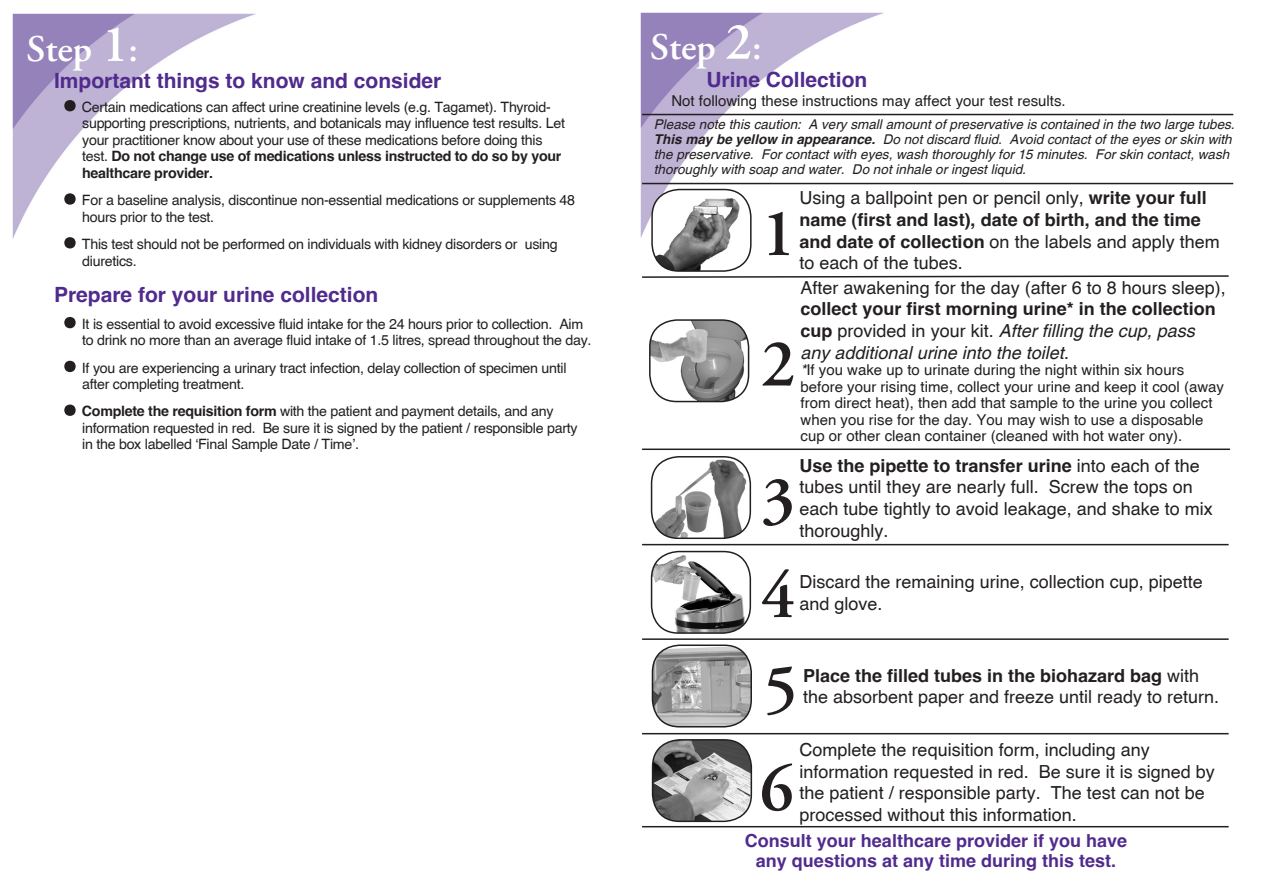
<style>
.page{position:relative;width:1263px;height:893px;background:#fff}
.page>*{position:absolute;margin:0;border:0;box-sizing:border-box;transform-origin:0 0}
.t1{font:600 67.5px "Adobe Garamond";color:#231f20}
.t2{font:600 37.5px "Adobe Garamond";color:#fff}
.t3{font:700 21px "Helvetica";color:#502b8d}
.t4{font:18px/21.6px "Helvetica";color:#231f20}
.t5{font:700 18px/21.6px "Helvetica";color:#231f20}
.t6{font:700 18px "Helvetica";color:#502b8d}
.t7{font:15px/16.5px "Helvetica";color:#231f20}
.body_copy_indented{font:14.25px/16.5px "Helvetica";letter-spacing:-.02em;color:#231f20}
.body_copy_indented-2{font:italic 13.5px/15px "Helvetica";color:#231f20}
.s1{font-size:52.5px}
.s2{font-weight:700}
.s3{font-weight:400}
.s4{font-style:italic}
</style>
<div class="page">
<img style="left:640px;top:12px;width:271px;height:249px">
<img style="left:12px;top:13px;width:244px;height:226px">
<svg style="left:642px;top:275px;width:587px;height:3px"></svg>
<hr style="left:642px;top:183px;width:591px;height:1px;background:#231f20">
<hr style="left:642px;top:114px;width:591px;height:1px;background:#231f20">
<hr style="left:642px;top:448px;width:588px;height:2px;background:#231f20">
<hr style="left:642px;top:544px;width:586px;height:1px;background:#231f20">
<hr style="left:642px;top:638px;width:586px;height:2px;background:#231f20">
<hr style="left:642px;top:733px;width:586px;height:1px;background:#231f20">
<hr style="left:642px;top:826px;width:586px;height:1px;background:#231f20">
<img style="left:650px;top:320px;width:98px;height:82px">
<div style="left:649px;top:319px;width:100px;height:83px;border:2px solid #231f20;border-radius:27px"></div>
<div style="left:652px;top:190px;width:99px;height:81px;background:#fff;border-radius:27px"></div>
<img style="left:652px;top:194px;width:92px;height:77px">
<div style="left:651px;top:189px;width:100px;height:83px;border:2px solid #231f20;border-radius:27px"></div>
<img style="left:651px;top:457px;width:97px;height:81px">
<div style="left:651px;top:456px;width:100px;height:83px;border:2px solid #231f20;border-radius:27px"></div>
<img style="left:651px;top:552px;width:99px;height:81px">
<div style="left:651px;top:551px;width:100px;height:83px;border:2px solid #231f20;border-radius:27px"></div>
<img style="left:652px;top:646px;width:99px;height:81px">
<div style="left:652px;top:644px;width:100px;height:83px;border:2px solid #231f20;border-radius:27px"></div>
<img style="left:652px;top:740px;width:99px;height:81px">
<div style="left:652px;top:739px;width:100px;height:83px;border:2px solid #231f20;border-radius:27px"></div>
<p class="t2" style="left:27px;top:28px;width:113px">Step <span class="s1">1</span>:</p>
<p class="t3" style="left:54px;top:67px;width:389px">Important things to know and consider</p>
<p class="body_copy_indented" style="left:82px;top:98px;width:484px;text-indent:-25px"><span class="s1">•</span> Certain medications can affect urine creatinine levels (e.g. Tagamet). Thyroid&shy;supporting prescriptions, nutrients, and botanicals may influence test results. Let your practitioner know about your use of these medications before doing this test. <span class="s2">Do not change use of medications unless instructed to do so by your healthcare provider.</span></p>
<p class="body_copy_indented" style="left:82px;top:192px;width:494px;text-indent:-25px"><span class="s1">•</span> For a baseline analysis, discontinue non-essential medications or supplements 48 hours prior to the test.</p>
<p class="body_copy_indented" style="left:82px;top:235px;width:477px;text-indent:-25px"><span class="s1">•</span> This test should not be performed on individuals with kidney disorders or using diuretics.</p>
<p class="t3" style="left:54px;top:281px;width:326px">Prepare for your urine collection</p>
<p class="body_copy_indented" style="left:82px;top:315px;width:511px;text-indent:-25px"><span class="s1">•</span> It is essential to avoid excessive fluid intake for the 24 hours prior to collection. Aim to drink no more than an average fluid intake of 1.5 litres, spread throughout the day.</p>
<p class="body_copy_indented" style="left:82px;top:359px;width:486px;text-indent:-25px"><span class="s1">•</span> If you are experiencing a urinary tract infection, delay collection of specimen until after completing treatment.</p>
<p class="body_copy_indented" style="left:82px;top:403px;width:497px;text-indent:-25px"><span class="s1">•</span> <span class="s2">Complete the requisition form</span> with the patient and payment details, and any information requested in red. Be sure it is signed by the patient / responsible party in the box labelled ‘Final Sample Date / Time’.</p>
<p class="t2" style="left:650px;top:26px;width:113px">Step <span class="s1">2</span>:</p>
<p class="t3" style="left:706px;top:67px;width:163px">Urine Collection</p>
<p class="t7" style="left:671px;top:92px;width:396px">Not following these instructions may affect your test results.</p>
<p class="body_copy_indented-2" style="left:654px;top:117px;width:582px">Please note this caution: A very small amount of preservative is contained in the two large tubes.<br><span class="s2">This may be yellow in appearance.</span> Do not discard fluid. Avoid contact of the eyes or skin with the preservative. For contact with eyes, wash thoroughly for 15 minutes. For skin contact, wash thoroughly with soap and water. Do not inhale or ingest liquid.</p>
<p class="t1" style="left:761px;top:196px;width:36px">1</p>
<p class="t5" style="left:799px;top:187px;width:422px"><span class="s3">Using a ballpoint pen or pencil only,</span> write your full name (first and last), date of birth, and the time and date of collection <span class="s3">on the labels and apply them to each of the tubes.</span></p>
<p class="t4" style="left:801px;top:276px;width:427px">After awakening for the day (after 6 to 8 hours sleep), <span class="s2">collect your first morning urine* in the collection cup</span> provided in your kit. <span class="s4">After filling the cup, pass any additional urine into the toilet.</span></p>
<p class="t7" style="left:801px;top:361px;width:425px"><span class="s4">*</span>If you wake up to urinate during the night within six hours before your rising time, collect your urine and keep it cool (away from direct heat), then add that sample to the urine you collect when you rise for the day. You may wish to use a disposable cup or other clean container (cleaned with hot water ony).</p>
<p class="t1" style="left:761px;top:327px;width:36px">2</p>
<p class="t4" style="left:799px;top:454px;width:415px"><span class="s2">Use the pipette to transfer urine</span> into each of the tubes until they are nearly full. Screw the tops on each tube tightly to avoid leakage, and shake to mix thoroughly.</p>
<p class="t1" style="left:761px;top:464px;width:36px">3</p>
<p class="t1" style="left:761px;top:558px;width:36px">4</p>
<p class="t4" style="left:799px;top:570px;width:405px">Discard the remaining urine, collection cup, pipette and glove.</p>
<p class="t1" style="left:763px;top:652px;width:36px">5</p>
<p class="t4" style="left:803px;top:664px;width:418px"><span class="s2">Place the filled tubes in the biohazard bag</span> with the absorbent paper and freeze until ready to return.</p>
<p class="t4" style="left:799px;top:738px;width:417px">Complete the requisition form, including any information requested in red. Be sure it is signed by the patient / responsible party. The test can not be processed without this information.</p>
<p class="t1" style="left:759px;top:752px;width:36px">6</p>
<p class="t6" style="left:745px;top:830px;width:384px">Consult your healthcare provider if you have</p>
<p class="t6" style="left:756px;top:849px;width:362px">any questions at any time during this test.</p>
</div>
